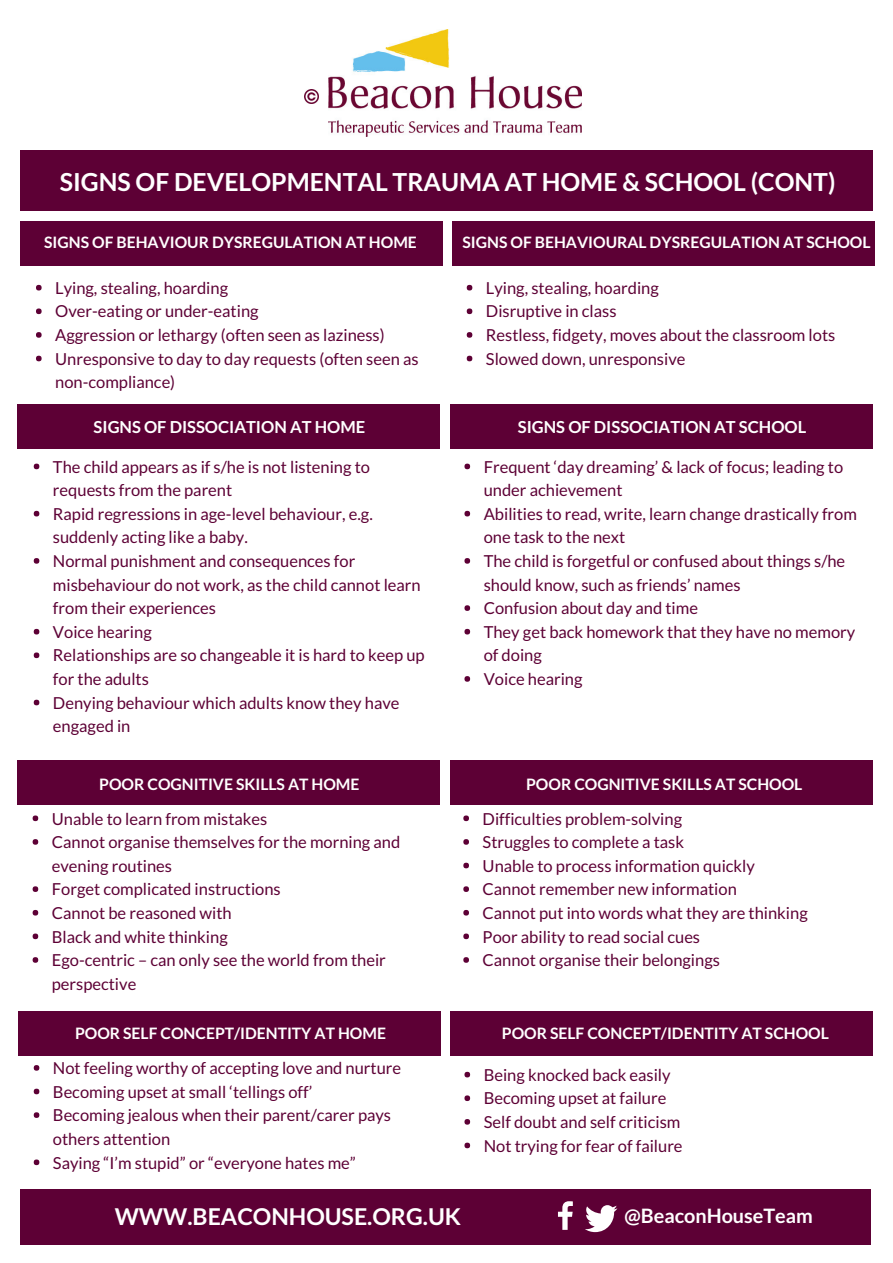
<style>
.page{position:relative;width:893px;height:1263px;background:#fff}
.page>*{position:absolute;margin:0;border:0;box-sizing:border-box;transform-origin:0 0}
.t1{font:700 24.75px "Lato";color:#fff}
.t2{font:700 23.1px "Lato";color:#fff}
.t3{font:700 19.8px "Lato";color:#fff}
.t4{font:16.5px/23.5px "Lato";color:#5d0035}
.t5{font:700 16.5px "Lato";color:#fff}
.t6{font:700 15.75px "Lato";color:#fff}
</style>
<div class="page">
<svg style="left:36px;top:285px;width:6px;height:5px"></svg>
<svg style="left:36px;top:308px;width:6px;height:6px"></svg>
<svg style="left:36px;top:332px;width:6px;height:6px"></svg>
<svg style="left:36px;top:356px;width:6px;height:5px"></svg>
<div style="left:20px;top:221px;width:423px;height:45px;background:#5d0035"></div>
<div style="left:20px;top:151px;width:852px;height:60px;background:#5d0035"></div>
<div style="left:452px;top:221px;width:422px;height:45px;background:#5d0035"></div>
<img style="left:328px;top:29px;width:253px;height:107px">
<svg style="left:466px;top:285px;width:6px;height:5px"></svg>
<svg style="left:466px;top:308px;width:6px;height:6px"></svg>
<svg style="left:466px;top:332px;width:6px;height:6px"></svg>
<svg style="left:466px;top:356px;width:6px;height:5px"></svg>
<svg style="left:34px;top:464px;width:5px;height:5px"></svg>
<svg style="left:34px;top:511px;width:5px;height:5px"></svg>
<svg style="left:34px;top:558px;width:5px;height:6px"></svg>
<svg style="left:34px;top:629px;width:5px;height:5px"></svg>
<svg style="left:34px;top:652px;width:5px;height:6px"></svg>
<svg style="left:34px;top:700px;width:5px;height:5px"></svg>
<div style="left:17px;top:404px;width:422px;height:44px;background:#5d0035"></div>
<div style="left:450px;top:404px;width:422px;height:44px;background:#5d0035"></div>
<svg style="left:464px;top:464px;width:6px;height:5px"></svg>
<svg style="left:464px;top:511px;width:6px;height:5px"></svg>
<svg style="left:464px;top:558px;width:6px;height:6px"></svg>
<svg style="left:464px;top:605px;width:6px;height:6px"></svg>
<svg style="left:464px;top:629px;width:6px;height:5px"></svg>
<svg style="left:464px;top:676px;width:6px;height:6px"></svg>
<svg style="left:33px;top:815px;width:5px;height:6px"></svg>
<svg style="left:33px;top:839px;width:5px;height:6px"></svg>
<svg style="left:33px;top:886px;width:5px;height:6px"></svg>
<svg style="left:33px;top:910px;width:5px;height:5px"></svg>
<svg style="left:33px;top:933px;width:5px;height:6px"></svg>
<svg style="left:33px;top:957px;width:5px;height:6px"></svg>
<div style="left:17px;top:760px;width:422px;height:45px;background:#5d0035"></div>
<div style="left:450px;top:760px;width:422px;height:45px;background:#5d0035"></div>
<svg style="left:463px;top:815px;width:6px;height:6px"></svg>
<svg style="left:463px;top:839px;width:6px;height:6px"></svg>
<svg style="left:463px;top:863px;width:6px;height:5px"></svg>
<svg style="left:463px;top:886px;width:6px;height:6px"></svg>
<svg style="left:463px;top:910px;width:6px;height:5px"></svg>
<svg style="left:463px;top:933px;width:6px;height:6px"></svg>
<svg style="left:463px;top:957px;width:6px;height:6px"></svg>
<svg style="left:305px;top:90px;width:13px;height:13px"></svg>
<div style="left:20px;top:1189px;width:850px;height:55px;background:#5d0035"></div>
<svg style="left:585px;top:1205px;width:32px;height:27px"></svg>
<svg style="left:558px;top:1201px;width:15px;height:29px"></svg>
<svg style="left:34px;top:1065px;width:5px;height:6px"></svg>
<svg style="left:34px;top:1089px;width:5px;height:5px"></svg>
<svg style="left:34px;top:1112px;width:5px;height:6px"></svg>
<svg style="left:34px;top:1159px;width:5px;height:6px"></svg>
<div style="left:18px;top:1011px;width:423px;height:44px;background:#5d0035"></div>
<div style="left:450px;top:1011px;width:422px;height:44px;background:#5d0035"></div>
<svg style="left:464px;top:1072px;width:6px;height:5px"></svg>
<svg style="left:464px;top:1095px;width:6px;height:6px"></svg>
<svg style="left:464px;top:1119px;width:6px;height:6px"></svg>
<svg style="left:464px;top:1143px;width:6px;height:5px"></svg>
<h1 class="t1" style="left:60px;top:167px;width:777px">SIGNS OF DEVELOPMENTAL TRAUMA AT HOME &amp; SCHOOL (CONT)</h1>
<p class="t6" style="left:44px;top:233px;width:374px">SIGNS OF BEHAVIOUR DYSREGULATION AT HOME</p>
<p class="t6" style="left:462px;top:233px;width:409px">SIGNS OF BEHAVIOURAL DYSREGULATION AT SCHOOL</p>
<p class="t4" style="left:486px;top:276px;width:351px">Lying, stealing, hoarding<br>Disruptive in class<br>Restless, fidgety, moves about the classroom lots<br>Slowed down, unresponsive</p>
<p class="t4" style="left:55px;top:276px;width:365px">Lying, stealing, hoarding<br>Over-eating or under-eating<br>Aggression or lethargy (often seen as laziness)<br>Unresponsive to day to day requests (often seen as non-compliance)</p>
<p class="t5" style="left:94px;top:416px;width:273px">SIGNS OF DISSOCIATION AT HOME</p>
<p class="t5" style="left:518px;top:416px;width:290px">SIGNS OF DISSOCIATION AT SCHOOL</p>
<p class="t4" style="left:483px;top:454px;width:375px">Frequent ‘day dreaming’ &amp; lack of focus; leading to under achievement<br>Abilities to read, write, learn change drastically from one task to the next<br>The child is forgetful or confused about things s/he should know, such as friends’ names<br>Confusion about day and time<br>They get back homework that they have no memory of doing<br>Voice hearing</p>
<p class="t4" style="left:53px;top:454px;width:373px">The child appears as if s/he is not listening to requests from the parent<br>Rapid regressions in age-level behaviour, e.g. suddenly acting like a baby.<br>Normal punishment and consequences for misbehaviour do not work, as the child cannot learn from their experiences<br>Voice hearing<br>Relationships are so changeable it is hard to keep up for the adults<br>Denying behaviour which adults know they have engaged in</p>
<p class="t6" style="left:99px;top:775px;width:262px">POOR COGNITIVE SKILLS AT HOME</p>
<p class="t6" style="left:526px;top:775px;width:278px">POOR COGNITIVE SKILLS AT SCHOOL</p>
<p class="t4" style="left:482px;top:806px;width:327px">Difficulties problem-solving<br>Struggles to complete a task<br>Unable to process information quickly Cannot remember new information<br>Cannot put into words what they are thinking Poor ability to read social cues<br>Cannot organise their belongings</p>
<p class="t4" style="left:52px;top:806px;width:350px">Unable to learn from mistakes<br>Cannot organise themselves for the morning and evening routines<br>Forget complicated instructions<br>Cannot be reasoned with<br>Black and white thinking<br>Ego-centric – can only see the world from their perspective</p>
<p class="t6" style="left:75px;top:1023px;width:312px">POOR SELF CONCEPT/IDENTITY AT HOME</p>
<p class="t6" style="left:502px;top:1023px;width:328px">POOR SELF CONCEPT/IDENTITY AT SCHOOL</p>
<p class="t4" style="left:483px;top:1063px;width:200px">Being knocked back easily<br>Becoming upset at failure<br>Self doubt and self criticism<br>Not trying for fear of failure</p>
<p class="t4" style="left:53px;top:1056px;width:350px">Not feeling worthy of accepting love and nurture Becoming upset at small ‘tellings off’<br>Becoming jealous when their parent/carer pays others attention<br>Saying “I’m stupid” or “everyone hates me”</p>
<h2 class="t2" style="left:115px;top:1202px;width:348px">WWW.BEACONHOUSE.ORG.UK</h2>
<p class="t3" style="left:624px;top:1203px;width:190px">@BeaconHouseTeam</p>
</div>
